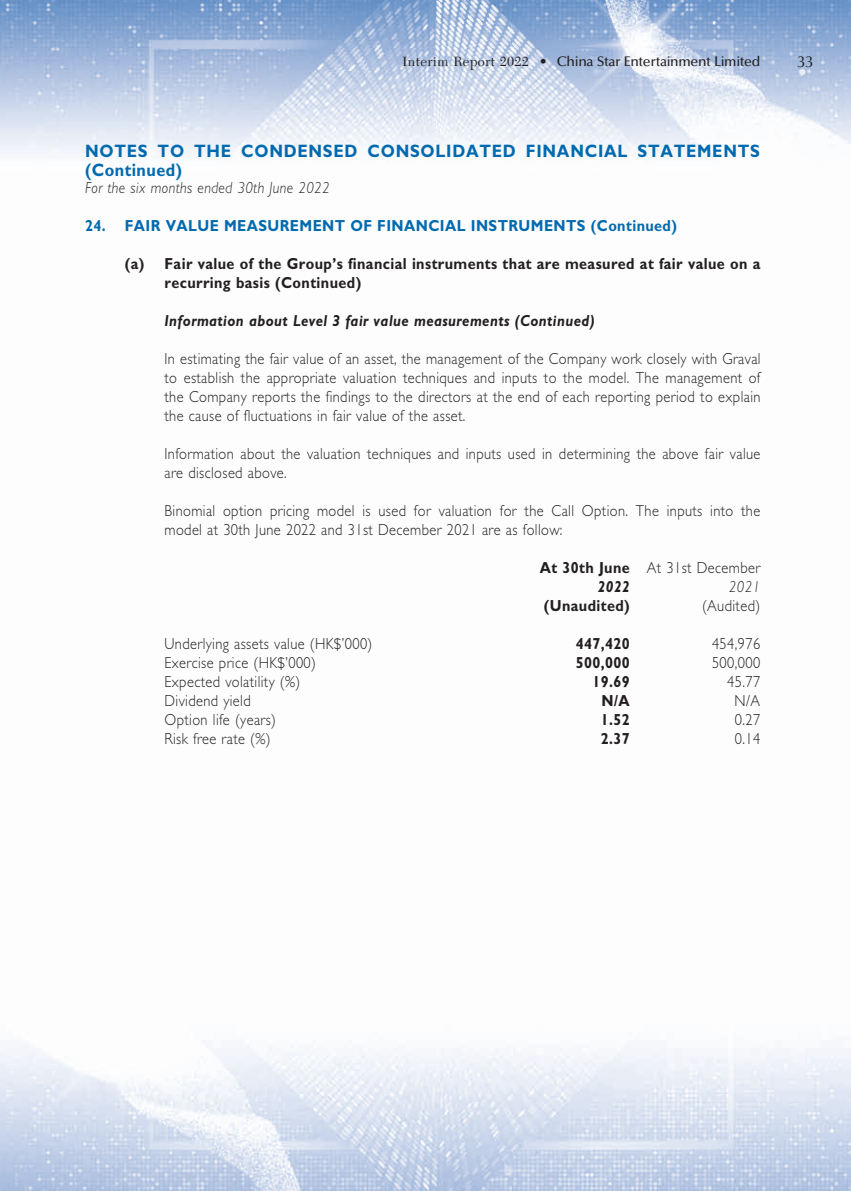
<style>
.page{position:relative;width:851px;height:1191px;background:#fff}
.page>*{position:absolute;margin:0;border:0;box-sizing:border-box;transform-origin:0 0}
.t1{font:700 18px/19px "Gill Sans Std";letter-spacing:.045em;color:#016aaf;scale:.9 1}
.t2{font:300 16px/19px "Gill Sans Std";letter-spacing:.03em;color:#231f20;scale:.9 1}
.t3{font:700 16px/19px "Gill Sans Std";letter-spacing:.03em;color:#231f20;scale:.9 1}
.t4{font:700 16px "Gill Sans Std";letter-spacing:.03em;color:#016aaf;scale:.9 1}
.t5{font:italic 700 16px "Gill Sans Std";letter-spacing:.03em;color:#231f20;scale:.9 1}
.t6{font:italic 300 16px "Gill Sans Std";letter-spacing:.03em;color:#231f20;scale:.9 1}
.t7{font:16px "Optima LT Std";color:#231f20}
.t8{font:500 14px "Optima LT Std";letter-spacing:-.025em;color:#231f20}
.s1{font-family:"New Caledonia LT Std";font-weight:400}
.s2{font-weight:700}
.s3{font-weight:700;font-style:italic}
</style>
<div class="page">
<img style="left:1px;top:0;width:849px;height:1191px">
<p class="t8" style="left:402px;top:54px;width:359px"><span class="s1">Interim Report 2022</span> • China Star Entertainment Limited</p>
<p class="t7" style="left:797px;top:52px;width:18px">33</p>
<p class="t1" style="left:85px;top:141px;width:751px">NOTES TO THE CONDENSED CONSOLIDATED FINANCIAL STATEMENTS (Continued)</p>
<p class="t6" style="left:85px;top:179px;width:273px">For the six months ended 30th June 2022</p>
<p class="t4" style="left:85px;top:216px;width:659px">24. FAIR VALUE MEASUREMENT OF FINANCIAL INSTRUMENTS (Continued)</p>
<p class="t3" style="left:164px;top:254px;width:663px;text-indent:-40px">(a) Fair value of the Group’s financial instruments that are measured at fair value on a recurring basis (Continued)</p>
<p class="t5" style="left:164px;top:311px;width:479px">Information about Level 3 fair value measurements (Continued)</p>
<p class="t2" style="left:164px;top:349px;width:663px;text-align:justify">In estimating the fair value of an asset, the management of the Company work closely with Graval to establish the appropriate valuation techniques and inputs to the model. The management of the Company reports the findings to the directors at the end of each reporting period to explain the cause of fluctuations in fair value of the asset.</p>
<p class="t2" style="left:164px;top:444px;width:663px">Information about the valuation techniques and inputs used in determining the above fair value are disclosed above.</p>
<p class="t2" style="left:164px;top:501px;width:663px">Binomial option pricing model is used for valuation for the Call Option. The inputs into the model at 30th June 2022 and 31st December 2021 are as follow:</p>
<p class="t2" style="left:598px;top:558px;width:182px;text-indent:-58px"><span class="s2">At 30th June</span> At 31st December<br><span class="s3">2022</span></p>
<p class="t6" style="left:728px;top:578px;width:36px">2021</p>
<p class="t3" style="left:543px;top:596px;width:97px">(Unaudited)</p>
<p class="t2" style="left:702px;top:596px;width:66px">(Audited)</p>
<p class="t2" style="left:164px;top:634px;width:232px">Underlying assets value (HK$’000)</p>
<p class="t3" style="left:575px;top:634px;width:62px">447,420</p>
<p class="t2" style="left:712px;top:634px;width:55px">454,976</p>
<p class="t2" style="left:164px;top:653px;width:170px">Exercise price (HK$’000)</p>
<p class="t3" style="left:575px;top:653px;width:62px">500,000</p>
<p class="t2" style="left:712px;top:653px;width:55px">500,000</p>
<p class="t2" style="left:164px;top:672px;width:152px">Expected volatility (%)</p>
<p class="t3" style="left:592px;top:672px;width:43px">19.69</p>
<p class="t2" style="left:727px;top:672px;width:38px">45.77</p>
<p class="t2" style="left:164px;top:691px;width:97px">Dividend yield</p>
<p class="t3" style="left:601px;top:691px;width:33px">N/A</p>
<p class="t2" style="left:734px;top:691px;width:30px">N/A</p>
<p class="t2" style="left:164px;top:710px;width:125px">Option life (years)</p>
<p class="t3" style="left:600px;top:710px;width:34px">1.52</p>
<p class="t2" style="left:734px;top:710px;width:30px">0.27</p>
<p class="t2" style="left:164px;top:729px;width:119px">Risk free rate (%)</p>
<p class="t3" style="left:600px;top:729px;width:34px">2.37</p>
<p class="t2" style="left:734px;top:729px;width:30px">0.14</p>
</div>
